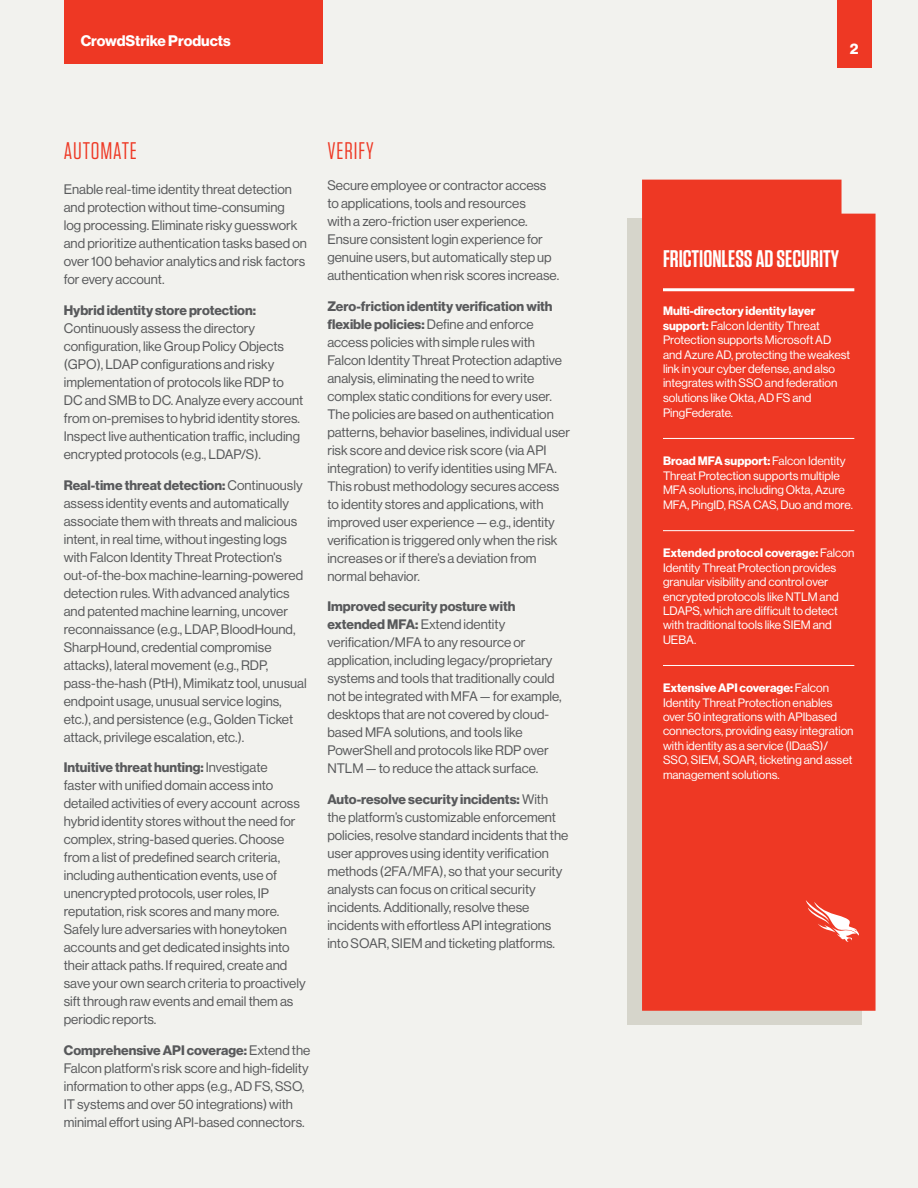
<style>
.page{position:relative;width:918px;height:1188px;background:#f2f2ee}
.page>*{position:absolute;margin:0;border:0;box-sizing:border-box;transform-origin:0 0}
.t1{font:600 24px "Tungsten";color:#fff}
.Section_Title_Small{font:24px "Tungsten";letter-spacing:.04em;color:#ee3824}
.t2{font:700 15px "Haas Grot Disp 75";color:#fff}
.Body_text{font:13.5px/18px "Haas Grot Disp 55 Roman";color:#58595b}
.t3{font:12px/14.4px "Haas Grot Disp 55 Roman";color:#fff}
.s1{font-family:"Haas Grot Disp 75";font-weight:700}
</style>
<div class="page">
<div style="left:627px;top:219px;width:235px;height:806px;background:#d6d5cb"></div>
<div style="left:642px;top:180px;width:234px;height:831px;background:#ee3824"></div>
<hr style="left:663px;top:288px;width:191px;height:3px;background:#fff">
<hr style="left:663px;top:438px;width:191px;height:1px;background:#fff">
<hr style="left:663px;top:530px;width:191px;height:1px;background:#fff">
<hr style="left:663px;top:665px;width:191px;height:1px;background:#fff">
<svg style="left:806px;top:900px;width:54px;height:42px;background:#f16555"></svg>
<div style="left:64px;top:0;width:258px;height:64px;background:#ee3824"></div>
<div style="left:837px;top:0;width:35px;height:68px;background:#ee3824"></div>
<p class="t2" style="left:81px;top:32px;width:152px">CrowdStrike Products</p>
<p class="Section_Title_Small" style="left:64px;top:138px;width:75px">AUTOMATE</p>
<p class="Body_text" style="left:64px;top:180px;width:245px">Enable real-time identity threat detection and protection without time-consuming<br>log processing. Eliminate risky guesswork and prioritize authentication tasks based on over 100 behavior analytics and risk factors for every account.</p>
<p class="Body_text" style="left:64px;top:301px;width:241px"><span class="s1">Hybrid identity store protection:<br></span>Continuously assess the directory configuration, like Group Policy Objects (GPO), LDAP configurations and risky implementation of protocols like RDP to DC and SMB to DC. Analyze every account from on-premises to hybrid identity stores.<br>Inspect live authentication traffic, including encrypted protocols (e.g., LDAP/S).</p>
<p class="Body_text" style="left:64px;top:476px;width:244px"><span class="s1">Real-time threat detection:</span> Continuously assess identity events and automatically associate them with threats and malicious intent, in real time, without ingesting logs with Falcon Identity Threat Protection's out-of-the-box machine-learning-powered detection rules. With advanced analytics and patented machine learning, uncover reconnaissance (e.g., LDAP, BloodHound, SharpHound, credential compromise attacks), lateral movement (e.g., RDP, pass-the-hash (PtH), Mimikatz tool, unusual endpoint usage, unusual service logins, etc.), and persistence (e.g., Golden Ticket attack, privilege escalation, etc.).</p>
<p class="Body_text" style="left:64px;top:759px;width:243px"><span class="s1">Intuitive threat hunting:</span> Investigate<br>faster with unified domain access into detailed activities of every account across hybrid identity stores without the need for complex, string-based queries. Choose from a list of predefined search criteria, including authentication events, use of unencrypted protocols, user roles, IP reputation, risk scores and many more.<br>Safely lure adversaries with honeytoken accounts and get dedicated insights into their attack paths. If required, create and save your own search criteria to proactively sift through raw events and email them as periodic reports.</p>
<p class="Body_text" style="left:64px;top:1041px;width:248px"><span class="s1">Comprehensive API coverage:</span> Extend the Falcon platform's risk score and high-fidelity information to other apps (e.g., AD FS, SSO, IT systems and over 50 integrations) with minimal effort using API-based connectors.</p>
<p class="Section_Title_Small" style="left:327px;top:138px;width:48px">VERIFY</p>
<p class="Body_text" style="left:327px;top:176px;width:233px">Secure employee or contractor access to applications, tools and resources<br>with a zero-friction user experience.<br>Ensure consistent login experience for genuine users, but automatically step up authentication when risk scores increase.</p>
<p class="Body_text" style="left:327px;top:297px;width:244px"><span class="s1">Zero-friction identity verification with flexible policies:</span> Define and enforce access policies with simple rules with Falcon Identity Threat Protection adaptive analysis, eliminating the need to write complex static conditions for every user.<br>The policies are based on authentication patterns, behavior baselines, individual user risk score and device risk score (via API integration) to verify identities using MFA.<br>This robust methodology secures access to identity stores and applications, with improved user experience — e.g., identity verification is triggered only when the risk increases or if there’s a deviation from normal behavior.</p>
<p class="Body_text" style="left:327px;top:598px;width:236px"><span class="s1">Improved security posture with extended MFA:</span> Extend identity verification/MFA to any resource or application, including legacy/proprietary systems and tools that traditionally could not be integrated with MFA — for example, desktops that are not covered by cloud&shy;based MFA solutions, and tools like PowerShell and protocols like RDP over NTLM — to reduce the attack surface.</p>
<p class="Body_text" style="left:327px;top:790px;width:242px"><span class="s1">Auto-resolve security incidents:</span> With the platform’s customizable enforcement policies, resolve standard incidents that the user approves using identity verification methods (2FA/MFA), so that your security analysts can focus on critical security incidents. Additionally, resolve these incidents with effortless API integrations into SOAR, SIEM and ticketing platforms.</p>
<p class="t2" style="left:850px;top:39px;width:10px">2</p>
<p class="t1" style="left:663px;top:246px;width:178px">FRICTIONLESS AD SECURITY</p>
<p class="t3" style="left:663px;top:304px;width:189px"><span class="s1">Multi-directory identity layer support:</span> Falcon Identity Threat<br>Protection supports Microsoft AD and Azure AD, protecting the weakest link in your cyber defense, and also integrates with SSO and federation solutions like Okta, AD FS and<br>PingFederate.</p>
<p class="t3" style="left:663px;top:454px;width:192px"><span class="s1">Broad MFA support:</span> Falcon Identity Threat Protection supports multiple MFA solutions, including Okta, Azure MFA, PingID, RSA CAS, Duo and more.</p>
<p class="t3" style="left:663px;top:546px;width:193px"><span class="s1">Extended protocol coverage:</span> Falcon<br>Identity Threat Protection provides granular visibility and control over encrypted protocols like NTLM and<br>LDAPS, which are difficult to detect with traditional tools like SIEM and<br>UEBA.</p>
<p class="t3" style="left:663px;top:681px;width:192px"><span class="s1">Extensive API coverage:</span> Falcon Identity Threat Protection enables over 50 integrations with APIbased connectors, providing easy integration with identity as a service (IDaaS)/ SSO, SIEM, SOAR, ticketing and asset management solutions.</p>
</div>
